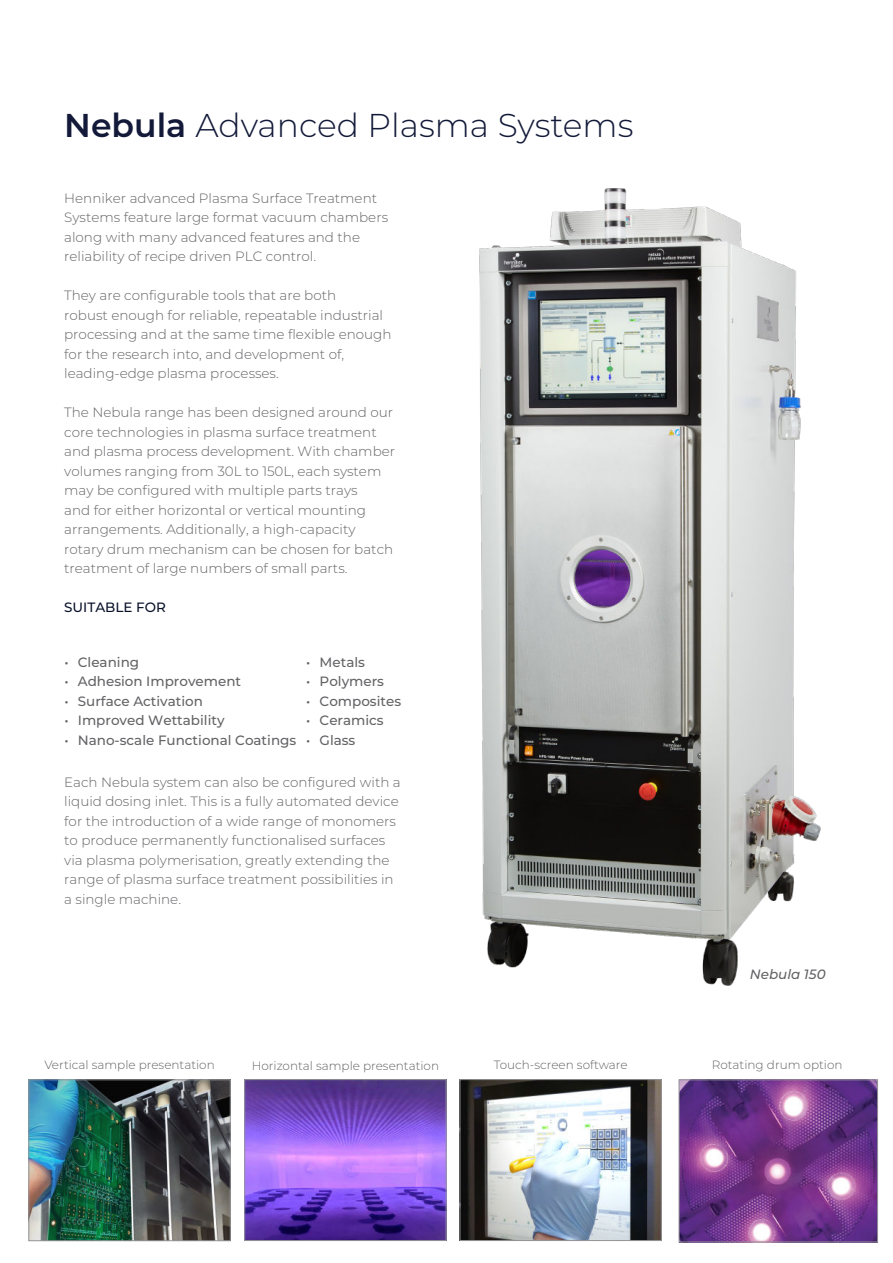
<style>
.page{position:relative;width:893px;height:1263px;background:#fff}
.page>*{position:absolute;margin:0;border:0;box-sizing:border-box;transform-origin:0 0}
.t1{font:300 33px "Montserrat";color:#131a39}
.t2{font:300 13.5px/19.5px "Montserrat";color:#636366}
.t3{font:500 13.5px "Montserrat";color:#636366}
.t4{font:500 13.5px "Montserrat";color:#091129}
.t5{font:italic 500 13.5px "Montserrat";color:#636366}
.t6{font:300 12px "Montserrat";color:#636366}
.s1{font-weight:600}
</style>
<div class="page">
<img style="left:31px;top:1082px;width:197px;height:157px">
<div style="left:29px;top:1080px;width:201px;height:161px;border:1px solid #939598"></div>
<img style="left:681px;top:1082px;width:195px;height:158px">
<div style="left:679px;top:1080px;width:199px;height:162px;border:1px solid #939598"></div>
<img style="left:462px;top:1081px;width:197px;height:158px">
<div style="left:460px;top:1079px;width:201px;height:162px;border:1px solid #939598"></div>
<img style="left:247px;top:1081px;width:197px;height:158px">
<div style="left:245px;top:1079px;width:201px;height:162px;border:1px solid #939598"></div>
<img style="left:479px;top:188px;width:342px;height:798px">
<h1 class="t1" style="left:64px;top:109px;width:571px"><span class="s1">Nebula</span> Advanced Plasma Systems</h1>
<p class="t2" style="left:64px;top:189px;width:325px">Henniker advanced Plasma Surface Treatment Systems feature large format vacuum chambers along with many advanced features and the reliability of recipe driven PLC control.</p>
<p class="t2" style="left:64px;top:286px;width:329px">They are configurable tools that are both<br>robust enough for reliable, repeatable industrial processing and at the same time flexible enough for the research into, and development of, leading-edge plasma processes.</p>
<p class="t2" style="left:64px;top:403px;width:332px">The Nebula range has been designed around our core technologies in plasma surface treatment and plasma process development. With chamber volumes ranging from 30L to 150L, each system may be configured with multiple parts trays<br>and for either horizontal or vertical mounting arrangements. Additionally, a high-capacity rotary drum mechanism can be chosen for batch treatment of large numbers of small parts.</p>
<p class="t4" style="left:64px;top:602px;width:103px">SUITABLE FOR</p>
<p class="t3" style="left:64px;top:656px;width:76px">• Cleaning</p>
<p class="t3" style="left:64px;top:676px;width:178px">• Adhesion Improvement</p>
<p class="t3" style="left:64px;top:695px;width:140px">• Surface Activation</p>
<p class="t3" style="left:64px;top:715px;width:162px">• Improved Wettability</p>
<p class="t3" style="left:64px;top:734px;width:233px">• Nano-scale Functional Coatings</p>
<p class="t3" style="left:306px;top:656px;width:60px">• Metals</p>
<p class="t3" style="left:306px;top:676px;width:79px">• Polymers</p>
<p class="t3" style="left:306px;top:695px;width:97px">• Composites</p>
<p class="t3" style="left:306px;top:715px;width:79px">• Ceramics</p>
<p class="t3" style="left:306px;top:734px;width:51px">• Glass</p>
<p class="t2" style="left:64px;top:773px;width:338px">Each Nebula system can also be configured with a liquid dosing inlet. This is a fully automated device for the introduction of a wide range of monomers to produce permanently functionalised surfaces via plasma polymerisation, greatly extending the range of plasma surface treatment possibilities in a single machine.</p>
<p class="t5" style="left:750px;top:966px;width:77px">Nebula 150</p>
<p class="t6" style="left:44px;top:1059px;width:172px">Vertical sample presentation</p>
<p class="t6" style="left:252px;top:1059px;width:189px">Horizontal sample presentation</p>
<p class="t6" style="left:494px;top:1059px;width:135px">Touch-screen software</p>
<p class="t6" style="left:712px;top:1059px;width:132px">Rotating drum option</p>
</div>
